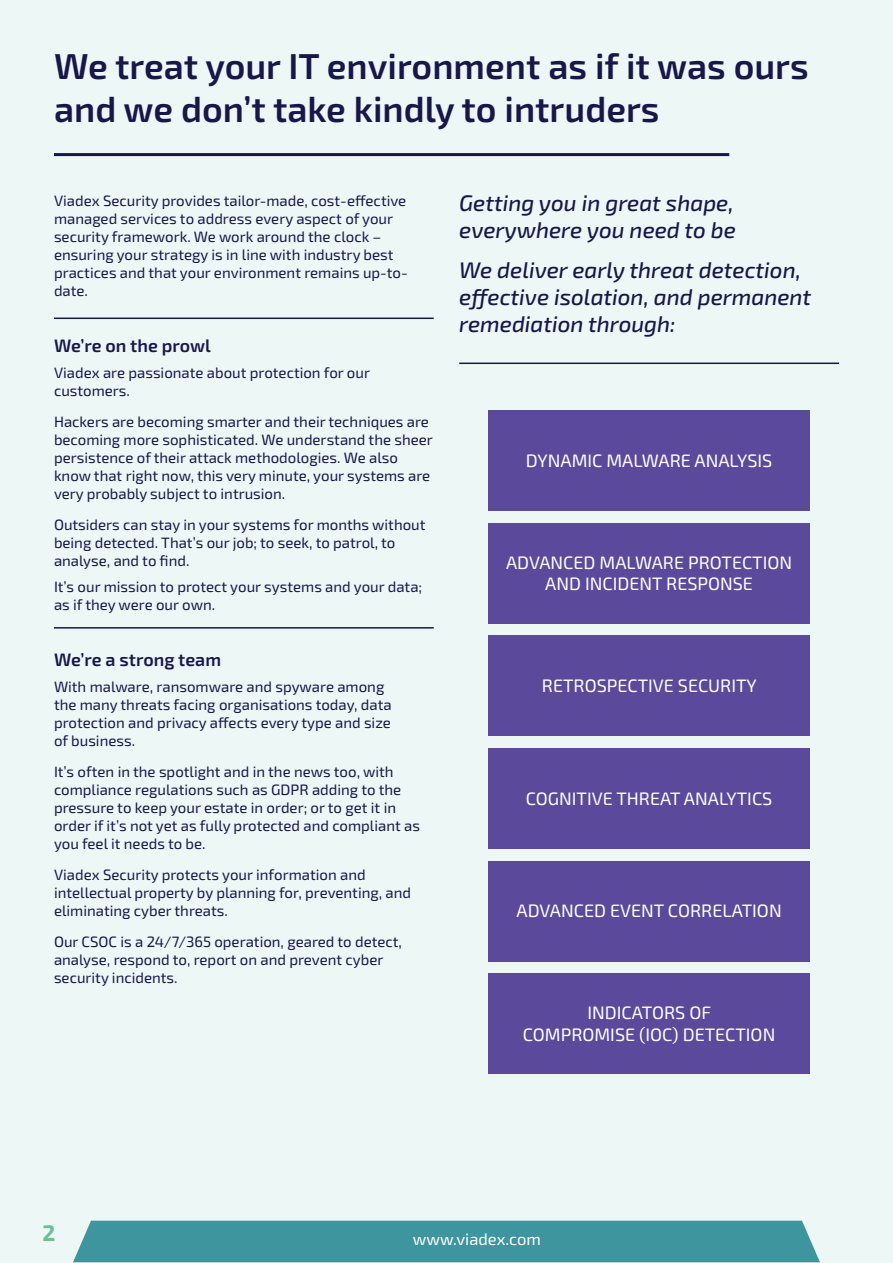
<style>
.page{position:relative;width:893px;height:1263px;background:#ecf7f6}
.page>*{position:absolute;margin:0;border:0;box-sizing:border-box;transform-origin:0 0}
.t1{font:600 36px/43.2px "Exo 2.0";color:#17174a}
.t2{font:italic 500 22.5px/27px "Exo 2.0";color:#17174a}
.t3{font:700 22.5px "Exo 2.0";color:#69c391}
.t4{font:18px/21.6px "Exo 2.0";color:#fff;text-align:center}
.t5{font:600 18px "Exo 2.0";color:#17174a}
.t6{font:16.5px "Exo 2.0";color:#fff}
.t7{font:15px/18px "Exo 2.0";color:#17174a}
</style>
<div class="page">
<hr style="left:54px;top:153px;width:675px;height:3px;background:#17174a">
<hr style="left:54px;top:318px;width:380px;height:1px;background:#17174a">
<hr style="left:54px;top:627px;width:380px;height:1px;background:#17174a">
<hr style="left:459px;top:363px;width:380px;height:1px;background:#17174a">
<div style="left:489px;top:410px;width:321px;height:100px;background:#5b4a9b"></div>
<div style="left:489px;top:523px;width:321px;height:100px;background:#5b4a9b"></div>
<div style="left:489px;top:636px;width:321px;height:100px;background:#5b4a9b"></div>
<div style="left:489px;top:748px;width:321px;height:100px;background:#5b4a9b"></div>
<div style="left:489px;top:861px;width:321px;height:100px;background:#5b4a9b"></div>
<div style="left:489px;top:974px;width:321px;height:100px;background:#5b4a9b"></div>
<div style="left:73px;top:1221px;width:747px;height:41px;background:#3e959d"></div>
<p class="t1" style="left:54px;top:46px;width:756px">We treat your IT environment as if it was ours and we don’t take kindly to intruders</p>
<p class="t7" style="left:54px;top:192px;width:355px">Viadex Security provides tailor-made, cost-effective managed services to address every aspect of your security framework. We work around the clock – ensuring your strategy is in line with industry best practices and that your environment remains up-to&shy;date.</p>
<p class="t5" style="left:54px;top:335px;width:158px">We’re on the prowl</p>
<p class="t7" style="left:54px;top:364px;width:317px">Viadex are passionate about protection for our customers.</p>
<p class="t7" style="left:54px;top:413px;width:380px">Hackers are becoming smarter and their techniques are becoming more sophisticated. We understand the sheer persistence of their attack methodologies. We also know that right now, this very minute, your systems are very probably subject to intrusion.</p>
<p class="t7" style="left:54px;top:516px;width:373px">Outsiders can stay in your systems for months without being detected. That’s our job; to seek, to patrol, to analyse, and to find.</p>
<p class="t7" style="left:54px;top:578px;width:370px">It’s our mission to protect your systems and your data; as if they were our own.</p>
<p class="t5" style="left:54px;top:649px;width:169px">We’re a strong team</p>
<p class="t7" style="left:54px;top:678px;width:339px">With malware, ransomware and spyware among the many threats facing organisations today, data protection and privacy affects every type and size of business.</p>
<p class="t7" style="left:54px;top:763px;width:367px">It’s often in the spotlight and in the news too, with compliance regulations such as GDPR adding to the pressure to keep your estate in order; or to get it in order if it’s not yet as fully protected and compliant as you feel it needs to be.</p>
<p class="t7" style="left:54px;top:866px;width:359px">Viadex Security protects your information and intellectual property by planning for, preventing, and eliminating cyber threats.</p>
<p class="t7" style="left:54px;top:933px;width:349px">Our CSOC is a 24/7/365 operation, geared to detect, analyse, respond to, report on and prevent cyber security incidents.</p>
<p class="t2" style="left:459px;top:190px;width:278px">Getting you in great shape, everywhere you need to be</p>
<p class="t2" style="left:459px;top:257px;width:354px">We deliver early threat detection, effective isolation, and permanent remediation through:</p>
<p class="t4" style="left:526px;top:450px;width:248px">DYNAMIC MALWARE ANALYSIS</p>
<p class="t4" style="left:506px;top:552px;width:288px">ADVANCED MALWARE PROTECTION<br>AND INCIDENT RESPONSE</p>
<p class="t4" style="left:542px;top:675px;width:216px">RETROSPECTIVE SECURITY</p>
<p class="t4" style="left:526px;top:788px;width:248px">COGNITIVE THREAT ANALYTICS</p>
<p class="t4" style="left:517px;top:901px;width:267px">ADVANCED EVENT CORRELATION</p>
<p class="t4" style="left:523px;top:1003px;width:254px">INDICATORS OF<br>COMPROMISE (IOC) DETECTION</p>
<p class="t3" style="left:43px;top:1219px;width:15px">2</p>
<p class="t6" style="left:413px;top:1230px;width:130px">www.viadex.com</p>
</div>
